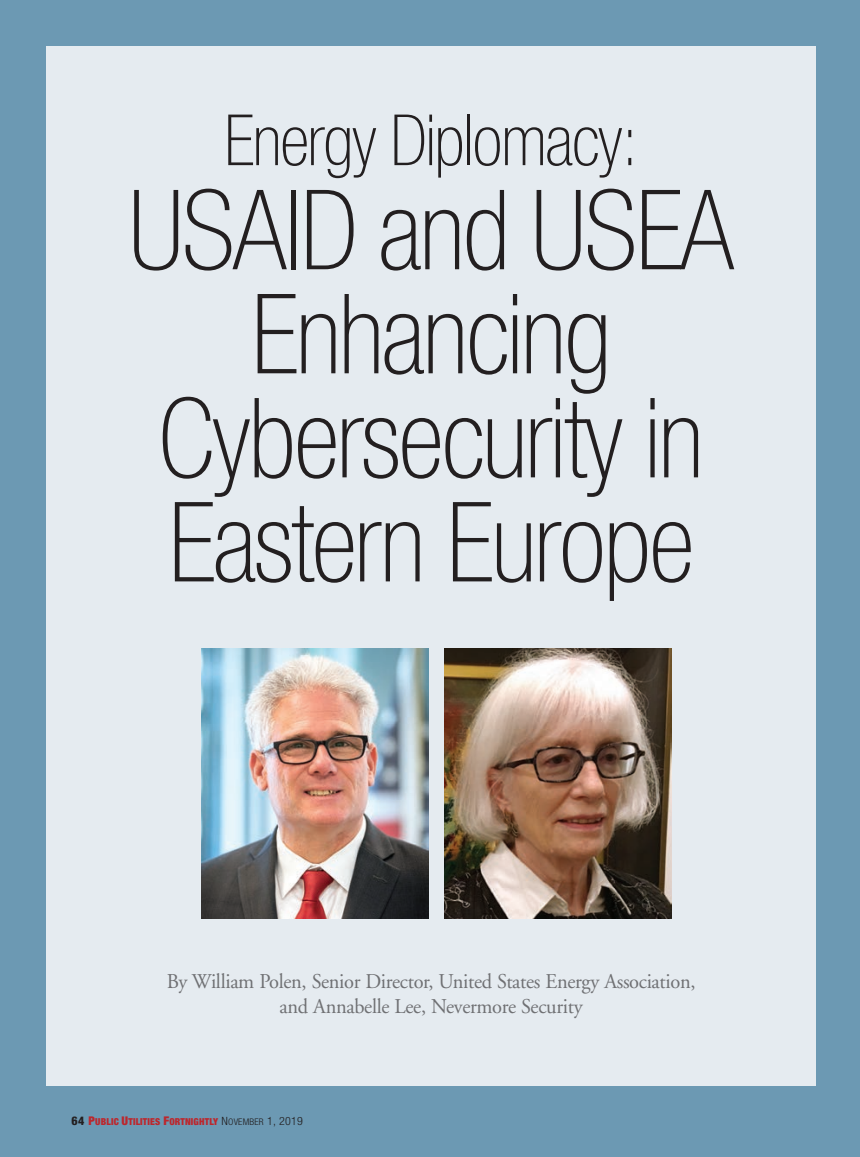
<style>
.page{position:relative;width:860px;height:1157px;background:#fff}
.page>*{position:absolute;margin:0;border:0;box-sizing:border-box;transform-origin:0 0}
.t1{font:100 condensed 111px/103.9px "Helvetica Neue";letter-spacing:-.02em;color:#231f20;text-align:center}
.t2{font:100 condensed 70.8px "Helvetica Neue";letter-spacing:-.02em;color:#231f20}
.t3{font:21px/25.5px "Adobe Garamond";letter-spacing:-.015em;color:#6f7073;text-align:center}
.t4{font:9.6px "Helvetica Neue Black Cond SC800";letter-spacing:.02em;color:#bc272d}
.s1{font-family:"Helvetica Neue";font-weight:800;font-stretch:condensed;font-size:12px;color:#231f20}
.s2{font-size:12px}
.s3{font-family:"Helvetica Neue Light Cond SC800";font-size:11.4px;color:#231f20}
.s4{font-family:"Helvetica Neue Light Cond SC800";font-size:9.15px;color:#231f20}
</style>
<div class="page">
<div style="left:0;top:0;width:860px;height:1156px;background:#6c99b3"></div>
<div style="left:46px;top:46px;width:770px;height:1039px;background:#e5ebf0"></div>
<img style="left:201px;top:648px;width:227px;height:270px">
<img style="left:445px;top:648px;width:227px;height:270px">
<h2 class="t2" style="left:224px;top:100px;width:416px">Energy Diplomacy:</h2>
<h1 class="t1" style="left:128px;top:177px;width:607px">USAID and USEA<br>Enhancing<br>Cybersecurity in<br>Eastern Europe</h1>
<p class="t3" style="left:167px;top:969px;width:530px">By William Polen, Senior Director, United States Energy Association, and Annabelle Lee, Nevermore Security</p>
<p class="t4" style="left:72px;top:1115px;width:233px"><span class="s1">64</span> <span class="s2">P</span>UBLIC <span class="s2">U</span>TILITIES <span class="s2">F</span>ORTNIGHTLY <span class="s3">N</span><span class="s4">OVEMBER</span> <span class="s3">1, 2019</span></p>
</div>
